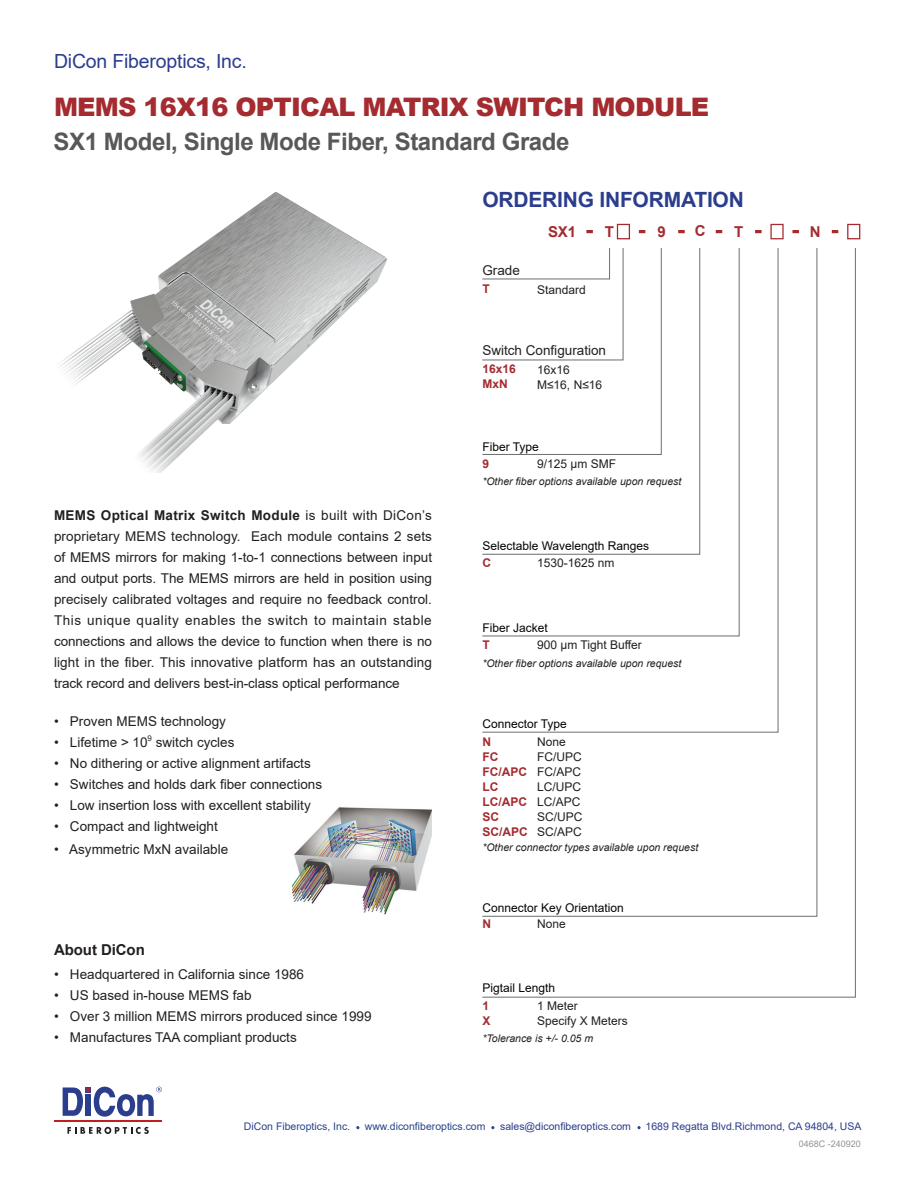
<style>
.page{position:relative;width:915px;height:1188px;background:#fff}
.page>*{position:absolute;margin:0;border:0;box-sizing:border-box;transform-origin:0 0}
.t1{font:900 25.5px "Arial";letter-spacing:-.03em;color:#a42b2f}
.t2{font:700 24px "Arial";letter-spacing:-.015em;color:#57585a}
.t3{font:700 21px "Arial";letter-spacing:-.01em;color:#2b3d8d}
.t4{font:19.5px "Arial";letter-spacing:-.01em;color:#2b3d8d}
.t5{font:700 15px "Arial";letter-spacing:-.005em;color:#231f20}
.t6{font:700 15px "Arial";color:#a42b2f}
.t7{font:13.5px/21px "Arial";color:#231f20;text-align:justify}
.t8{font:12px/15px "Arial";color:#231f20}
.t9{font:12px "Arial";color:#040503}
.t10{font:700 12px/15px "Arial";color:#a42b2f}
.t11{font:italic 10.5px "Arial";color:#231f20}
.t12{font:10.5px "Arial";color:#2b3d8d}
.t13{font:10.5px "Arial";color:#29468b}
.t14{font:9px "Arial";color:#939598}
.t15{font:7.8px "Arial";color:#231f20}
.s1{font-weight:700}
</style>
<div class="page">
<img style="left:292px;top:807px;width:140px;height:108px">
<svg style="left:67px;top:1127px;width:82px;height:7px"></svg>
<hr style="left:54px;top:1120px;width:108px;height:2px;background:#be1f24">
<svg style="left:63px;top:1087px;width:99px;height:30px"></svg>
<svg style="left:637px;top:1126px;width:4px;height:3px"></svg>
<svg style="left:482px;top:248px;width:374px;height:750px"></svg>
<svg style="left:482px;top:248px;width:180px;height:207px"></svg>
<div style="left:617px;top:224px;width:13px;height:15px;border:1px solid #a42b2f"></div>
<div style="left:770px;top:224px;width:14px;height:15px;border:1px solid #a42b2f"></div>
<div style="left:847px;top:224px;width:13px;height:15px;border:1px solid #a42b2f"></div>
<svg style="left:678px;top:230px;width:7px;height:3px"></svg>
<svg style="left:792px;top:230px;width:7px;height:3px"></svg>
<svg style="left:586px;top:230px;width:7px;height:3px"></svg>
<svg style="left:755px;top:230px;width:7px;height:3px"></svg>
<svg style="left:639px;top:230px;width:6px;height:3px"></svg>
<svg style="left:716px;top:230px;width:6px;height:3px"></svg>
<svg style="left:832px;top:230px;width:6px;height:3px"></svg>
<img style="left:59px;top:192px;width:329px;height:280px">
<h3 class="t4" style="left:54px;top:48px;width:194px">DiCon Fiberoptics, Inc.</h3>
<h1 class="t1" style="left:54px;top:89px;width:657px">MEMS 16X16 OPTICAL MATRIX SWITCH MODULE</h1>
<h2 class="t2" style="left:54px;top:125px;width:517px">SX1 Model, Single Mode Fiber, Standard Grade</h2>
<h3 class="t3" style="left:482px;top:185px;width:263px">ORDERING INFORMATION</h3>
<p class="t7" style="left:482px;top:260px;width:39px">Grade</p>
<p class="t10" style="left:482px;top:281px;width:9px">T</p>
<p class="t6" style="left:548px;top:221px;width:29px">SX1</p>
<p class="t6" style="left:605px;top:221px;width:11px">T</p>
<p class="t6" style="left:658px;top:221px;width:10px">9</p>
<p class="t6" style="left:695px;top:221px;width:12px">C</p>
<p class="t6" style="left:734px;top:221px;width:11px">T</p>
<p class="t6" style="left:810px;top:221px;width:12px">N</p>
<p class="t8" style="left:537px;top:282px;width:50px">Standard</p>
<p class="t7" style="left:482px;top:340px;width:125px">Switch Configuration</p>
<p class="t8" style="left:537px;top:362px;width:67px">16x16<br>M≤16, N≤16</p>
<p class="t10" style="left:482px;top:361px;width:35px">16x16<br>MxN</p>
<p class="t7" style="left:54px;top:504px;width:380px"><span class="s1">MEMS Optical Matrix Switch Module</span> is built with DiCon’s proprietary MEMS technology. Each module contains 2 sets of MEMS mirrors for making 1-to-1 connections between input and output ports. The MEMS mirrors are held in position using precisely calibrated voltages and require no feedback control.<br>This unique quality enables the switch to maintain stable connections and allows the device to function when there is no light in the fiber. This innovative platform has an outstanding track record and delivers best-in-class optical performance</p>
<p class="t7" style="left:54px;top:711px;width:174px">• Proven MEMS technology</p>
<p class="t7" style="left:54px;top:732px;width:95px">• Lifetime &gt; 10</p>
<p class="t15" style="left:148px;top:733px;width:6px">9</p>
<p class="t7" style="left:156px;top:732px;width:80px">switch cycles</p>
<p class="t7" style="left:54px;top:753px;width:258px">• No dithering or active alignment artifacts</p>
<p class="t7" style="left:54px;top:774px;width:270px">• Switches and holds dark fiber connections</p>
<p class="t7" style="left:54px;top:795px;width:258px">• Low insertion loss with excellent stability</p>
<p class="t7" style="left:54px;top:816px;width:165px">• Compact and lightweight</p>
<p class="t7" style="left:54px;top:839px;width:176px">• Asymmetric MxN available</p>
<p class="t5" style="left:54px;top:939px;width:92px">About DiCon</p>
<p class="t7" style="left:54px;top:963px;width:252px">• Headquartered in California since 1986</p>
<p class="t7" style="left:54px;top:984px;width:199px">• US based in-house MEMS fab</p>
<p class="t7" style="left:54px;top:1005px;width:319px">• Over 3 million MEMS mirrors produced since 1999</p>
<p class="t7" style="left:54px;top:1026px;width:244px">• Manufactures TAA compliant products</p>
<p class="t9" style="left:482px;top:438px;width:58px">Fiber Type</p>
<p class="t8" style="left:537px;top:456px;width:80px">9/125 µm SMF</p>
<p class="t11" style="left:482px;top:474px;width:201px">*Other fiber options available upon request</p>
<p class="t10" style="left:482px;top:456px;width:8px">9</p>
<p class="t9" style="left:482px;top:537px;width:168px">Selectable Wavelength Ranges</p>
<p class="t8" style="left:537px;top:556px;width:79px">1530-1625 nm</p>
<p class="t10" style="left:482px;top:556px;width:10px">C</p>
<p class="t9" style="left:482px;top:619px;width:67px">Fiber Jacket</p>
<p class="t11" style="left:482px;top:656px;width:201px">*Other fiber options available upon request</p>
<p class="t8" style="left:537px;top:638px;width:106px">900 µm Tight Buffer</p>
<p class="t10" style="left:482px;top:638px;width:9px">T</p>
<p class="t9" style="left:482px;top:715px;width:86px">Connector Type</p>
<p class="t8" style="left:537px;top:734px;width:47px">None<br>FC/UPC<br>FC/APC<br>LC/UPC<br>LC/APC<br>SC/UPC<br>SC/APC</p>
<p class="t11" style="left:482px;top:840px;width:217px">*Other connector types available upon request</p>
<p class="t10" style="left:482px;top:734px;width:47px">N<br>FC<br>FC/APC<br>LC<br>LC/APC<br>SC<br>SC/APC</p>
<p class="t9" style="left:482px;top:899px;width:143px">Connector Key Orientation</p>
<p class="t8" style="left:537px;top:917px;width:30px">None</p>
<p class="t10" style="left:482px;top:917px;width:10px">N</p>
<p class="t9" style="left:482px;top:980px;width:74px">Pigtail Length</p>
<p class="t8" style="left:537px;top:998px;width:92px">1 Meter<br>Specify X Meters</p>
<p class="t10" style="left:482px;top:999px;width:10px">1<br>X</p>
<p class="t11" style="left:482px;top:1032px;width:112px">*Tolerance is +/- 0.05 m</p>
<p class="t13" style="left:244px;top:1119px;width:108px">DiCon Fiberoptics, Inc.</p>
<p class="t13" style="left:365px;top:1119px;width:122px">www.diconfiberoptics.com</p>
<p class="t12" style="left:500px;top:1119px;width:132px">sales@diconfiberoptics.com</p>
<p class="t12" style="left:646px;top:1119px;width:217px">1689 Regatta Blvd.Richmond, CA 94804, USA</p>
<p class="t14" style="left:799px;top:1138px;width:64px">0468C -240920</p>
</div>
